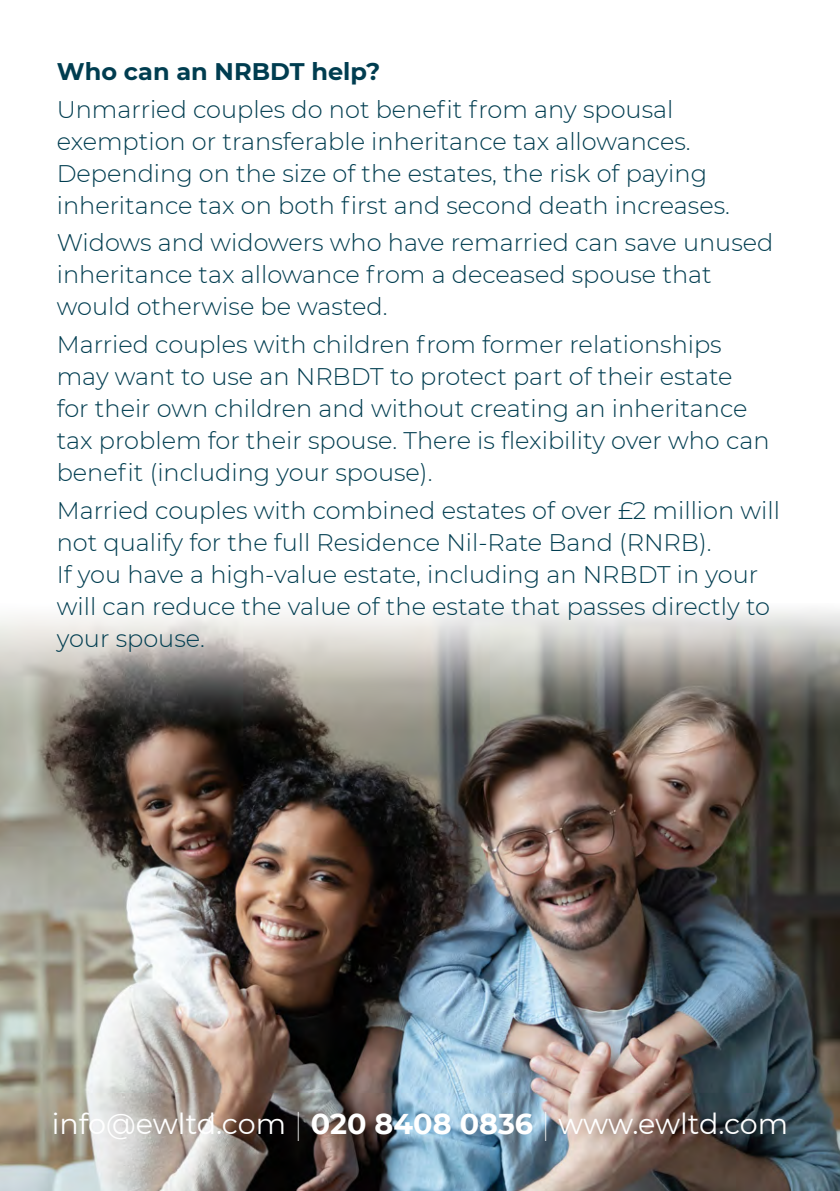
<style>
.page{position:relative;width:840px;height:1191px;background:#fff}
.page>*{position:absolute;margin:0;border:0;box-sizing:border-box;transform-origin:0 0}
.t1{font:28.6px "Montserrat";letter-spacing:-.005em;color:#fff}
.t2{font:300 24px/32px "Montserrat";color:#003d50}
.t3{font:700 24px "Montserrat";color:#003d50}
.s1{font-weight:100;font-size:39.6px}
.s2{font-weight:700}
</style>
<div class="page">
<img style="left:0;top:609px;width:839px;height:582px">
<p class="t3" style="left:57px;top:54px;width:325px">Who can an NRBDT help?</p>
<p class="t2" style="left:57px;top:92px;width:674px">Unmarried couples do not benefit from any spousal exemption or transferable inheritance tax allowances.<br>Depending on the size of the estates, the risk of paying inheritance tax on both first and second death increases.</p>
<p class="t2" style="left:57px;top:226px;width:717px">Widows and widowers who have remarried can save unused inheritance tax allowance from a deceased spouse that would otherwise be wasted.</p>
<p class="t2" style="left:57px;top:328px;width:713px">Married couples with children from former relationships may want to use an NRBDT to protect part of their estate for their own children and without creating an inheritance tax problem for their spouse. There is flexibility over who can benefit (including your spouse).</p>
<p class="t2" style="left:57px;top:493px;width:724px">Married couples with combined estates of over £2 million will not qualify for the full Residence Nil-Rate Band (RNRB).<br>If you have a high-value estate, including an NRBDT in your will can reduce the value of the estate that passes directly to your spouse.</p>
<p class="t1" style="left:52px;top:1104px;width:737px">info@ewltd.com <span class="s1">l</span> <span class="s2">020 8408 0836</span> <span class="s1">l</span> www.ewltd.com</p>
</div>
